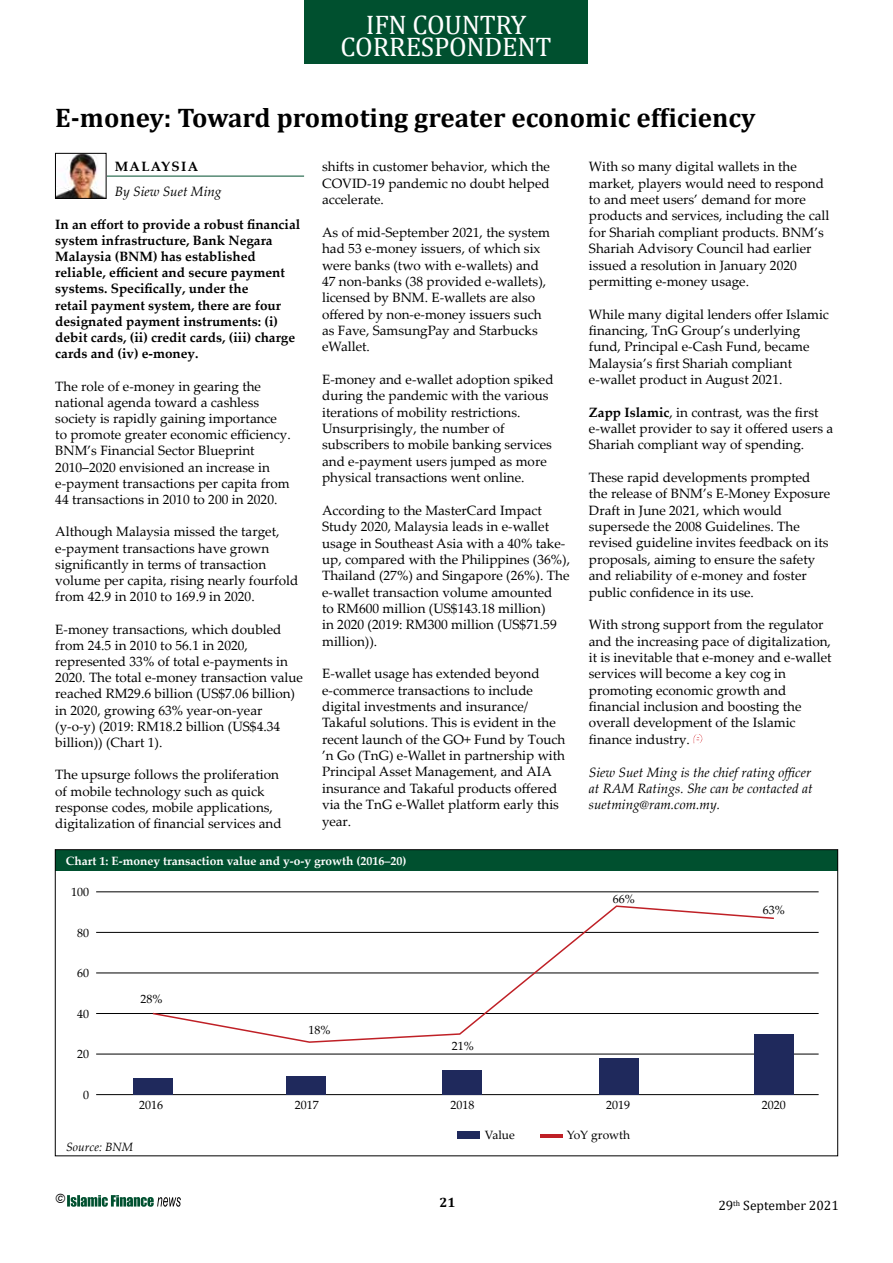
<style>
.page{position:relative;width:893px;height:1263px;background:#fff}
.page>*{position:absolute;margin:0;border:0;box-sizing:border-box;transform-origin:0 0}
.t1{font:700 27px "Cambria";color:#000}
.t2{font:27px/21.9px "Cambria";letter-spacing:-.01em;color:#fff;text-align:center}
.t3{font:13.5px/16.4px "Palatino Linotype";color:#000}
.t4{font:700 13.5px/16.2px "Palatino Linotype";color:#000}
.t5{font:italic 13.5px/16.4px "Palatino Linotype";color:#000;text-align:justify}
.t6{font:13.5px "Cambria";color:#000}
.t7{font:700 13.5px "Palatino Linotype";letter-spacing:.1em;color:#000}
.t8{font:700 13.5px "Cambria";color:#000}
.t9{font:italic 13.5px "Franklin Gothic";color:#000}
.t10{font:12px "Palatino Linotype";color:#000}
.t11{font:700 12px "Palatino Linotype";color:#fff}
.t12{font:italic 12px "Palatino Linotype";color:#000}
.s1{font-weight:700}
</style>
<div class="page">
<svg style="left:67px;top:1195px;width:114px;height:12px"></svg>
<div style="left:304px;top:0;width:284px;height:64px;background:#00502f"></div>
<hr style="left:55px;top:176px;width:249px;height:1px;background:#00502f">
<img style="left:57px;top:155px;width:47px;height:42px">
<div style="left:55px;top:153px;width:51px;height:46px;border:1px solid #000"></div>
<svg style="left:693px;top:734px;width:10px;height:9px"></svg>
<div style="left:55px;top:850px;width:783px;height:20px;background:#00502f"></div>
<hr style="left:96px;top:1094px;width:723px;height:1px;background:#000">
<hr style="left:96px;top:1054px;width:723px;height:1px;background:#000">
<hr style="left:96px;top:1013px;width:723px;height:1px;background:#000">
<hr style="left:96px;top:973px;width:723px;height:1px;background:#000">
<hr style="left:96px;top:932px;width:723px;height:1px;background:#000">
<hr style="left:96px;top:891px;width:723px;height:1px;background:#000">
<div style="left:133px;top:1078px;width:40px;height:16px;background:#1f295c"></div>
<div style="left:286px;top:1076px;width:40px;height:18px;background:#1f295c"></div>
<div style="left:442px;top:1070px;width:40px;height:24px;background:#1f295c"></div>
<div style="left:600px;top:1058px;width:39px;height:36px;background:#1f295c"></div>
<div style="left:754px;top:1034px;width:40px;height:60px;background:#1f295c"></div>
<svg style="left:540px;top:1134px;width:22px;height:3px"></svg>
<div style="left:457px;top:1131px;width:23px;height:8px;background:#1f295c"></div>
<svg style="left:151px;top:905px;width:624px;height:138px"></svg>
<h1 class="t2" style="left:341px;top:13px;width:213px">IFN SECTOR<br>CORRESPONDENT</h1>
<h1 class="t2" style="left:366px;top:13px;width:162px">IFN COUNTRY</h1>
<h1 class="t1" style="left:55px;top:99px;width:702px">E-money: Toward promoting greater economic efficiency</h1>
<p class="t7" style="left:115px;top:157px;width:85px">MALAYSIA</p>
<p class="t5" style="left:115px;top:183px;width:108px">By Siew Suet Ming</p>
<p class="t4" style="left:55px;top:215px;width:247px">In an effort to provide a robust financial system infrastructure, Bank Negara Malaysia (BNM) has established reliable, efficient and secure payment systems. Specifically, under the<br>retail payment system, there are four designated payment instruments: (i) debit cards, (ii) credit cards, (iii) charge cards and (iv) e-money.</p>
<p class="t3" style="left:55px;top:377px;width:237px">The role of e-money in gearing the national agenda toward a cashless society is rapidly gaining importance to promote greater economic efficiency.<br>BNM’s Financial Sector Blueprint 2010–2020 envisioned an increase in e-payment transactions per capita from 44 transactions in 2010 to 200 in 2020.</p>
<p class="t3" style="left:55px;top:523px;width:245px">Although Malaysia missed the target, e-payment transactions have grown significantly in terms of transaction volume per capita, rising nearly fourfold from 42.9 in 2010 to 169.9 in 2020.</p>
<p class="t3" style="left:55px;top:620px;width:249px">E-money transactions, which doubled from 24.5 in 2010 to 56.1 in 2020, represented 33% of total e-payments in 2020. The total e-money transaction value reached RM29.6 billion (US$7.06 billion) in 2020, growing 63% year-on-year (y-o-y) (2019: RM18.2 billion (US$4.34 billion)) (Chart 1).</p>
<p class="t3" style="left:55px;top:766px;width:228px">The upsurge follows the proliferation of mobile technology such as quick response codes, mobile applications, digitalization of financial services and</p>
<p class="t3" style="left:322px;top:158px;width:229px;text-align:justify">shifts in customer behavior, which the COVID-19 pandemic no doubt helped accelerate.</p>
<p class="t3" style="left:322px;top:224px;width:230px">As of mid-September 2021, the system had 53 e-money issuers, of which six were banks (two with e-wallets) and<br>47 non-banks (38 provided e-wallets), licensed by BNM. E-wallets are also offered by non-e-money issuers such as Fave, SamsungPay and Starbucks eWallet.</p>
<p class="t3" style="left:322px;top:371px;width:233px">E-money and e-wallet adoption spiked during the pandemic with the various iterations of mobility restrictions.<br>Unsurprisingly, the number of subscribers to mobile banking services and e-payment users jumped as more physical transactions went online.</p>
<p class="t3" style="left:322px;top:501px;width:250px">According to the MasterCard Impact Study 2020, Malaysia leads in e-wallet usage in Southeast Asia with a 40% take&shy;up, compared with the Philippines (36%), Thailand (27%) and Singapore (26%). The e-wallet transaction volume amounted<br>to RM600 million (US$143.18 million)<br>in 2020 (2019: RM300 million (US$71.59 million)).</p>
<p class="t3" style="left:322px;top:665px;width:245px">E-wallet usage has extended beyond e-commerce transactions to include digital investments and insurance/ Takaful solutions. This is evident in the recent launch of the GO+ Fund by Touch ’n Go (TnG) e-Wallet in partnership with Principal Asset Management, and AIA insurance and Takaful products offered via the TnG e-Wallet platform early this year.</p>
<p class="t11" style="left:66px;top:853px;width:342px">Chart 1: E-money transaction value and y-o-y growth (2016–20)</p>
<p class="t3" style="left:589px;top:158px;width:242px">With so many digital wallets in the market, players would need to respond to and meet users’ demand for more products and services, including the call for Shariah compliant products. BNM’s Shariah Advisory Council had earlier issued a resolution in January 2020 permitting e-money usage.</p>
<p class="t3" style="left:589px;top:305px;width:242px">While many digital lenders offer Islamic financing, TnG Group’s underlying fund, Principal e-Cash Fund, became Malaysia’s first Shariah compliant e-wallet product in August 2021.</p>
<p class="t3" style="left:589px;top:403px;width:246px"><span class="s1">Zapp Islamic</span>, in contrast, was the first e-wallet provider to say it offered users a<br>Shariah compliant way of spending.</p>
<p class="t3" style="left:589px;top:469px;width:243px">These rapid developments prompted the release of BNM’s E-Money Exposure Draft in June 2021, which would supersede the 2008 Guidelines. The revised guideline invites feedback on its proposals, aiming to ensure the safety and reliability of e-money and foster public confidence in its use.</p>
<p class="t3" style="left:589px;top:616px;width:244px">With strong support from the regulator and the increasing pace of digitalization, it is inevitable that e-money and e-wallet services will become a key cog in promoting economic growth and financial inclusion and boosting the overall development of the Islamic finance industry.</p>
<p class="t5" style="left:589px;top:763px;width:225px">Siew Suet Ming is the chief rating officer at RAM Ratings. She can be contacted at suetming@ram.com.my.</p>
<p class="t10" style="left:71px;top:884px;width:19px">100</p>
<p class="t10" style="left:77px;top:924px;width:13px">80</p>
<p class="t10" style="left:77px;top:965px;width:13px">60</p>
<p class="t10" style="left:77px;top:1005px;width:13px">40</p>
<p class="t10" style="left:77px;top:1046px;width:13px">20</p>
<p class="t10" style="left:83px;top:1086px;width:7px">0</p>
<p class="t10" style="left:141px;top:990px;width:24px">28%</p>
<p class="t10" style="left:139px;top:1096px;width:25px">2016</p>
<p class="t12" style="left:66px;top:1138px;width:68px">Source: BNM</p>
<p class="t10" style="left:309px;top:1021px;width:24px">18%</p>
<p class="t10" style="left:452px;top:1037px;width:24px">21%</p>
<p class="t10" style="left:613px;top:890px;width:24px">66%</p>
<p class="t10" style="left:763px;top:901px;width:24px">63%</p>
<p class="t10" style="left:295px;top:1096px;width:25px">2017</p>
<p class="t10" style="left:450px;top:1096px;width:25px">2018</p>
<p class="t10" style="left:606px;top:1096px;width:25px">2019</p>
<p class="t10" style="left:762px;top:1096px;width:25px">2020</p>
<p class="t10" style="left:485px;top:1126px;width:32px">Value</p>
<p class="t10" style="left:567px;top:1126px;width:65px">YoY growth</p>
<p class="t9" style="left:55px;top:1190px;width:12px">©</p>
<p class="t8" style="left:440px;top:1193px;width:17px">21</p>
<p class="t6" style="left:718px;top:1198px;width:122px">29<sup>th</sup> September 2021</p>
</div>
